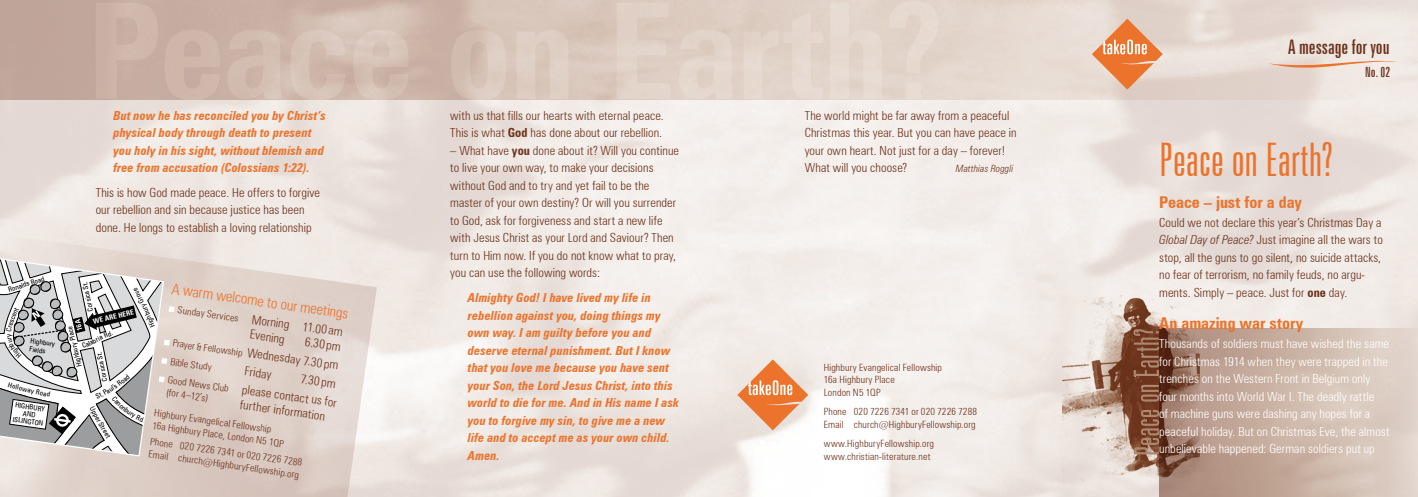
<style>
.page{position:relative;width:1418px;height:497px;background:#fff}
.page>*{position:absolute;margin:0;border:0;box-sizing:border-box;transform-origin:0 0}
.t1{font:300 extra-condensed 46.25px "Zurich BT";letter-spacing:-.005em;color:#ec732c}
.t2{font:extra-condensed 20px "Zurich BT";color:#6c321b}
.t3{font:700 condensed 16.25px "Zurich BT";color:#ec732c}
.t4{font:300 condensed 15px "Zurich BT";color:#ec732c}
.t5{font:extra-condensed 14.12px "Zurich BT";color:#6c321b}
.t6{font:300 condensed 12.5px/17.5px "Zurich BT";letter-spacing:.005em;color:#6c321b}
.t7{font:italic 700 condensed 12.5px/17.5px "Zurich BT";letter-spacing:.01em;color:#ec732c}
.t8{font:300 condensed 12.5px/17.5px "Zurich BT";letter-spacing:.005em;color:#fff}
.t9{font:300 condensed 10px/12.5px "Zurich BT";letter-spacing:.015em;color:#6c321b}
.t10{font:italic 300 condensed 10px "Zurich BT";letter-spacing:.015em;color:#6c321b}
.t11{font:condensed 7.12px/7.1px "Zurich BT";color:#000}
.t12{font:700 condensed 7.12px "Zurich BT";color:#fff}
.s1{font-size:12.5px}
.s2{font-weight:700}
.s3{font-style:italic}
</style>
<div class="page">
<svg style="left:0;top:230px;width:377px;height:266px;background:#e2d6cf"></svg>
<img style="left:1062px;top:293px;width:137px;height:190px">
<svg style="left:1159px;top:328px;width:258px;height:168px;background:#c3aa9d"></svg>
<svg style="left:0;top:0;width:1417px;height:99px;background:#dfd1c9"></svg>
<svg style="left:1091px;top:19px;width:71px;height:70px;background:#e9ad8a"></svg>
<svg style="left:1268px;top:57px;width:130px;height:18px;background:#ebd8cc"></svg>
<svg style="left:0;top:255px;width:165px;height:201px"></svg>
<svg style="left:1133px;top:329px;width:26px;height:125px;background:#825037"></svg>
<svg style="left:96px;top:1px;width:842px;height:99px;background:#d7c4b9"></svg>
<svg style="left:737px;top:359px;width:71px;height:71px;background:#edb493"></svg>
<svg style="left:0;top:280px;width:174px;height:175px"></svg>
<h2 class="t2" style="left:1288px;top:36px;width:103px">A message for you</h2>
<p class="t5" style="left:1365px;top:64px;width:27px">No. 02</p>
<p class="t7" style="left:113px;top:106px;width:214px">But now he has reconciled you by Christ’s physical body through death to present you holy in his sight, without blemish and free from accusation (Colossians 1:22).</p>
<p class="t6" style="left:96px;top:183px;width:226px">This is how God made peace. He offers to forgive our rebellion and sin because justice has been done. He longs to establish a loving relationship</p>
<p class="t11" style="left:17px;top:282px;width:28px;rotate:-18deg">alds Road</p>
<p class="t11" style="left:31px;top:336px;width:26px;line-height:8.6px;rotate:8deg">Highbury<br>Fields</p>
<p class="t11" style="left:15px;top:401px;width:32px;text-align:center;rotate:8deg">HIGHBURY<br>AND<br>ISLINGTON</p>
<p class="t11" style="left:87px;top:311px;width:32px;rotate:-102deg">Cors ci a St.</p>
<p class="t4" style="left:173px;top:279px;width:180px;rotate:8deg">A warm welcome to our meetings</p>
<p class="t11" style="left:137px;top:300px;width:13px;rotate:-117deg">rove</p>
<p class="t11" style="left:143px;top:313px;width:16px;rotate:-116deg">ury G</p>
<p class="t9" style="left:179px;top:303px;width:168px;rotate:8deg">Sunday Services <span class="s1">Morning 11.00am</span></p>
<p class="t12" style="left:92px;top:317px;width:43px;rotate:-14deg">WE ARE HERE</p>
<p class="t11" style="left:76px;top:367px;width:43px;rotate:-103deg">H gi hbury P al ce</p>
<p class="t6" style="left:251px;top:325px;width:37px;rotate:8deg">Evening</p>
<p class="t6" style="left:306px;top:332px;width:38px;rotate:8deg">6.30 pm</p>
<p class="t9" style="left:174px;top:336px;width:72px;rotate:8deg">Prayer &amp; Fellowship</p>
<p class="t6" style="left:249px;top:343px;width:93px;rotate:8deg">Wednesday 7.30 pm</p>
<p class="t11" style="left:101px;top:381px;width:32px;rotate:-102deg">Cors ci a St.</p>
<p class="t9" style="left:171px;top:354px;width:43px;rotate:8deg">Bible Study</p>
<p class="t6" style="left:246px;top:361px;width:28px;rotate:8deg">Friday</p>
<p class="t6" style="left:302px;top:369px;width:37px;rotate:8deg">7.30 pm</p>
<p class="t9" style="left:169px;top:373px;width:63px;rotate:8deg">Good News Club</p>
<p class="t6" style="left:243px;top:380px;width:97px;rotate:8deg">please contact us for</p>
<p class="t9" style="left:167px;top:385px;width:44px;rotate:8deg">(for 4–12’s)</p>
<p class="t6" style="left:241px;top:395px;width:87px;rotate:8deg">further information</p>
<p class="t9" style="left:155px;top:406px;width:134px;rotate:8deg">Highbury Evangelical Fellowship<br>16a Highbury Place, London N5 1QP</p>
<p class="t9" style="left:151px;top:434px;width:155px;rotate:8deg">Phone 020 7226 7341 or 020 7226 7288<br>Email church@HighburyFellowship.org</p>
<p class="t6" style="left:450px;top:106px;width:215px">with us that fills our hearts with eternal peace.<br>This is what <span class="s2">God</span> has done about our rebellion.</p>
<p class="t6" style="left:450px;top:141px;width:230px">– What have <span class="s2">you</span> done about it? Will you continue to live your own way, to make your decisions without God and to try and yet fail to be the master of your own destiny? Or will you surrender to God, ask for forgiveness and start a new life with Jesus Christ as your Lord and Saviour? Then turn to Him now. If you do not know what to pray, you can use the following words:</p>
<p class="t7" style="left:468px;top:288px;width:213px">Almighty God! I have lived my life in rebellion against you, doing things my own way. I am guilty before you and deserve eternal punishment. But I know that you love me because you have sent your Son, the Lord Jesus Christ, into this world to die for me. And in His name I ask you to forgive my sin, to give me a new life and to accept me as your own child.<br>Amen.</p>
<p class="t6" style="left:804px;top:106px;width:213px">The world might be far away from a peaceful Christmas this year. But you can have peace in your own heart. Not just for a day – forever!<br>What will you choose?</p>
<p class="t10" style="left:956px;top:162px;width:59px">Matthias Roggli</p>
<p class="t9" style="left:823px;top:360px;width:120px">Highbury Evangelical Fellowship<br>16a Highbury Place<br>London N5 1QP</p>
<p class="t9" style="left:823px;top:405px;width:155px">Phone 020 7226 7341 or 020 7226 7288<br>Email church@HighburyFellowship.org</p>
<p class="t9" style="left:823px;top:437px;width:112px">www.HighburyFellowship.org www.christian-literature.net</p>
<h1 class="t1" style="left:1159px;top:134px;width:176px">Peace on Earth?</h1>
<h3 class="t3" style="left:1159px;top:191px;width:144px">Peace – just for a day</h3>
<p class="t6" style="left:1159px;top:213px;width:225px">Could we not declare this year’s Christmas Day a <span class="s3">Global Day of Peace?</span> Just imagine all the wars to stop, all the guns to go silent, no suicide attacks, no fear of terrorism, no family feuds, no argu&shy;ments. Simply – peace. Just for <span class="s2">one</span> day.</p>
<h3 class="t3" style="left:1159px;top:312px;width:146px">An amazing war story</h3>
<p class="t8" style="left:1159px;top:334px;width:232px">Thousands of soldiers must have wished the same for Christmas 1914 when they were trapped in the trenches on the Western Front in Belgium only four months into World War I. The deadly rattle<br>of machine guns were dashing any hopes for a peaceful holiday. But on Christmas Eve, the almost unbelievable happened: German soldiers put up</p>
</div>
